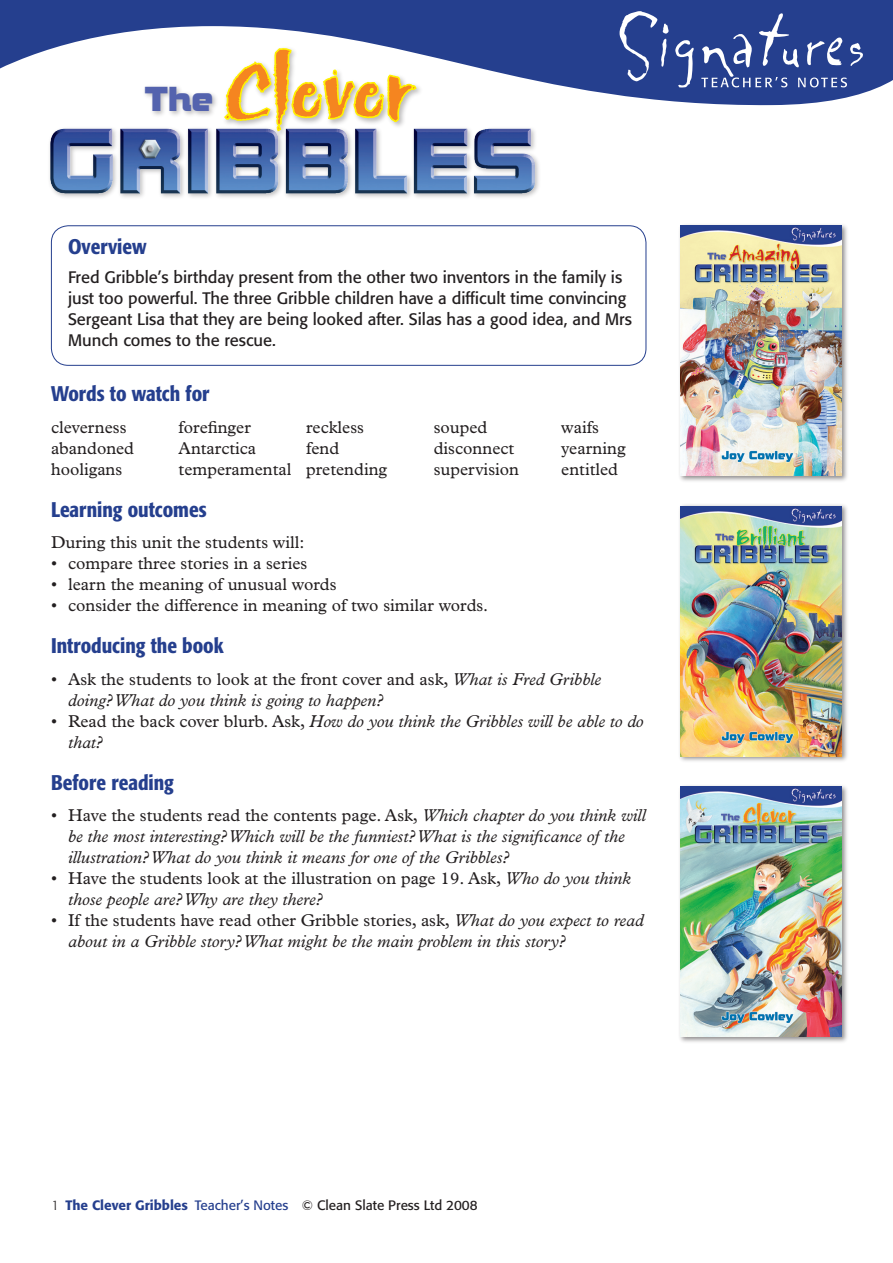
<style>
.page{position:relative;width:893px;height:1263px;background:#fff}
.page>*{position:absolute;margin:0;border:0;box-sizing:border-box;transform-origin:0 0}
.t1{font:81px "Twang Plain";color:#f58520}
.t2{font:32.4px "Bolt Bold IT Cby BT";color:#5463ae}
.t3{font:500 condensed 21px "Formata";color:#253f8e}
.t4{font:italic 17.25px/21px "Plantin";color:#231f20}
.t5{font:17.25px/21px "Plantin";color:#231f20}
.t6{font:16.5px/21px "Formata";color:#231f20}
.t7{font:13.5px "Formata";color:#231f20}
.s1{font-style:normal}
.s2{font-weight:300}
.s3{font-weight:500;color:#253f8e}
.s4{color:#253f8e}
</style>
<div class="page">
<svg style="left:0;top:0;width:893px;height:106px;fill:#253f8e"></svg>
<svg style="left:617px;top:11px;width:246px;height:77px;background:#42589d"></svg>
<div style="left:51px;top:225px;width:595px;height:141px;border:1px solid #253f8e;border-radius:17px"></div>
<div style="left:142px;top:84px;width:78px;height:35px;background:#231f20;opacity:.3"></div>
<div style="left:222px;top:45px;width:201px;height:93px;background:#231f20;opacity:.3"></div>
<svg style="left:222px;top:46px;width:197px;height:68px"></svg>
<img style="left:50px;top:114px;width:509px;height:113px">
<div style="left:677px;top:222px;width:172px;height:261px;background:#231f20;opacity:.5"></div>
<img style="left:680px;top:225px;width:162px;height:251px">
<div style="left:677px;top:503px;width:172px;height:261px;background:#231f20;opacity:.5"></div>
<img style="left:680px;top:506px;width:162px;height:250px">
<div style="left:677px;top:784px;width:172px;height:260px;background:#231f20;opacity:.5"></div>
<img style="left:680px;top:787px;width:162px;height:250px">
<h2 class="t2" style="left:144px;top:81px;width:70px">The</h2>
<h1 class="t1" style="left:223px;top:36px;width:189px">Clever</h1>
<p class="t3" style="left:68px;top:234px;width:80px">Overview</p>
<p class="t6" style="left:68px;top:267px;width:565px">Fred Gribble’s birthday present from the other two inventors in the family is just too powerful. The three Gribble children have a difficult time convincing Sergeant Lisa that they are being looked after. Silas has a good idea, and Mrs Munch comes to the rescue.</p>
<p class="t3" style="left:51px;top:381px;width:160px">Words to watch for</p>
<p class="t5" style="left:51px;top:416px;width:77px">cleverness</p>
<p class="t5" style="left:179px;top:416px;width:74px">forefinger</p>
<p class="t5" style="left:306px;top:416px;width:59px">reckless</p>
<p class="t5" style="left:434px;top:416px;width:55px">souped</p>
<p class="t5" style="left:561px;top:416px;width:39px">waifs</p>
<p class="t5" style="left:51px;top:437px;width:85px">abandoned</p>
<p class="t5" style="left:179px;top:437px;width:79px">Antarctica</p>
<p class="t5" style="left:306px;top:437px;width:35px">fend</p>
<p class="t5" style="left:434px;top:437px;width:82px">disconnect</p>
<p class="t5" style="left:561px;top:437px;width:66px">yearning</p>
<p class="t5" style="left:51px;top:458px;width:73px">hooligans</p>
<p class="t5" style="left:179px;top:458px;width:210px">temperamental pretending</p>
<p class="t5" style="left:434px;top:458px;width:87px">supervision</p>
<p class="t5" style="left:561px;top:458px;width:58px">entitled</p>
<p class="t3" style="left:51px;top:496px;width:157px">Learning outcomes</p>
<p class="t5" style="left:68px;top:532px;width:422px;text-indent:-17px">During this unit the students will:<br>compare three stories in a series<br>learn the meaning of unusual words<br>consider the difference in meaning of two similar words.</p>
<p class="t3" style="left:51px;top:633px;width:174px">Introducing the book</p>
<p class="t4" style="left:68px;top:668px;width:577px"><span class="s1">Ask the students to look at the front cover and ask,</span> What is Fred Gribble doing? What do you think is going to happen?<br><span class="s1">Read the back cover blurb. Ask,</span> How do you think the Gribbles will be able to do that?</p>
<p class="t3" style="left:51px;top:769px;width:124px">Before reading</p>
<p class="t4" style="left:68px;top:805px;width:579px"><span class="s1">Have the students read the contents page. Ask,</span> Which chapter do you think will be the most interesting? Which will be the funniest? What is the significance of the illustration? What do you think it means for one of the Gribbles?<br><span class="s1">Have the students look at the illustration on page 19. Ask,</span> Who do you think those people are? Why are they there?<br><span class="s1">If the students have read other Gribble stories, ask,</span> What do you expect to read about in a Gribble story? What might be the main problem in this story?</p>
<p class="t5" style="left:51px;top:553px;width:8px;text-align:justify">• • •</p>
<p class="t5" style="left:51px;top:668px;width:8px">•</p>
<p class="t5" style="left:51px;top:710px;width:8px">•</p>
<p class="t5" style="left:51px;top:805px;width:8px">•</p>
<p class="t5" style="left:51px;top:868px;width:8px">•</p>
<p class="t5" style="left:51px;top:910px;width:8px">•</p>
<p class="t7" style="left:51px;top:1197px;width:428px"><span class="s2">1</span> <span class="s3">The Clever Gribbles</span> <span class="s4">Teacher’s Notes</span> © Clean Slate Press Ltd 2008</p>
</div>
